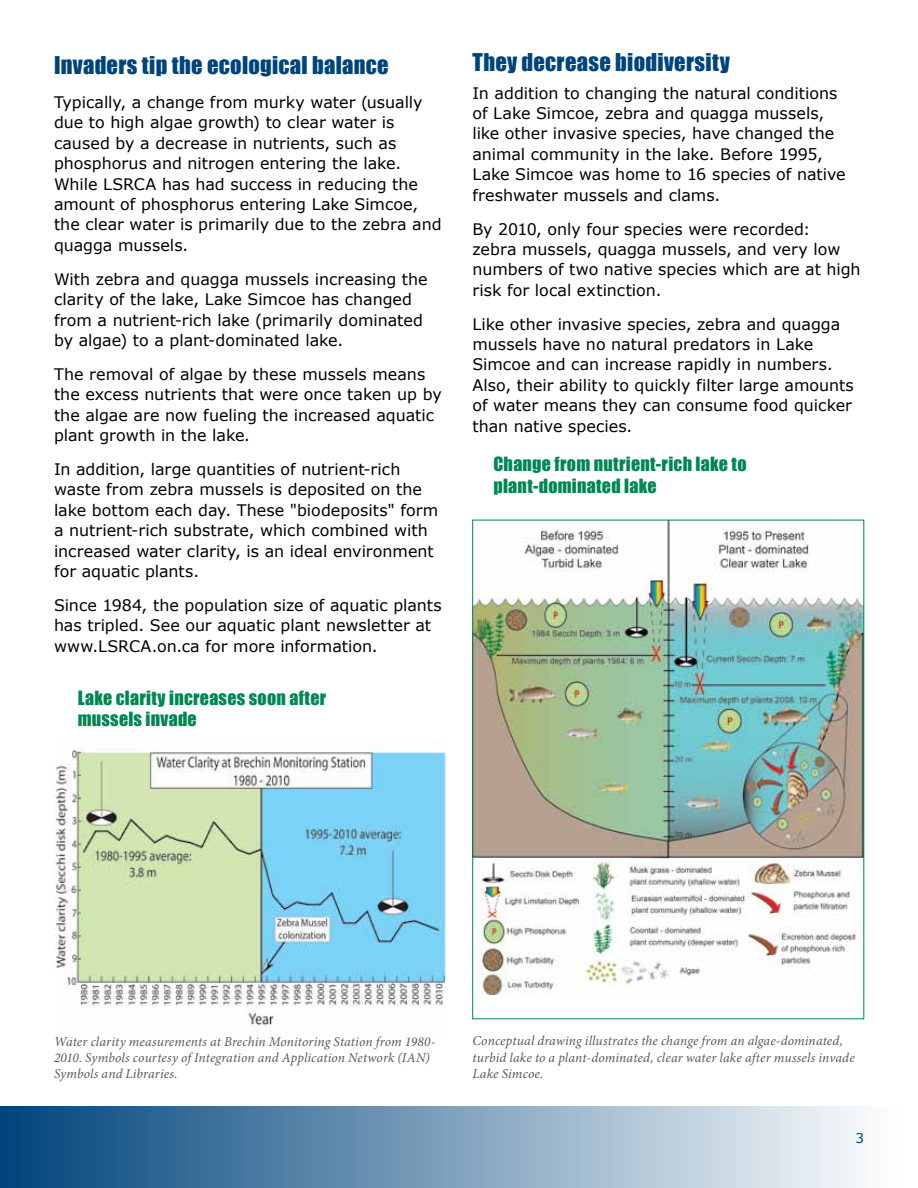
<style>
.page{position:relative;width:918px;height:1188px;background:#fff}
.page>*{position:absolute;margin:0;border:0;box-sizing:border-box;transform-origin:0 0}
.t1{font:22.5px "Impact";letter-spacing:.01em;color:#00447c}
.t2{font:18px/21.6px "Impact";letter-spacing:.015em;color:#008752}
.t3{font:15.9px/20.4px "Verdana";color:#000}
.t4{font:italic 13.5px/16.2px "Minion Pro";letter-spacing:.005em;color:#58595b}
.t5{font:13.5px "Verdana";color:#00447c}
</style>
<div class="page">
<div style="left:0;top:1107px;width:918px;height:81px;background:linear-gradient(to right,#00447c,#fff)"></div>
<img style="left:474px;top:522px;width:388px;height:473px">
<img style="left:55px;top:739px;width:391px;height:287px">
<h1 class="t1" style="left:54px;top:48px;width:336px">Invaders tip the ecological balance</h1>
<p class="t3" style="left:54px;top:92px;width:389px">Typically, a change from murky water (usually due to high algae growth) to clear water is caused by a decrease in nutrients, such as phosphorus and nitrogen entering the lake.<br>While LSRCA has had success in reducing the amount of phosphorus entering Lake Simcoe, the clear water is primarily due to the zebra and quagga mussels.</p>
<p class="t3" style="left:54px;top:269px;width:375px">With zebra and quagga mussels increasing the clarity of the lake, Lake Simcoe has changed from a nutrient-rich lake (primarily dominated by algae) to a plant-dominated lake.</p>
<p class="t3" style="left:54px;top:364px;width:389px">The removal of algae by these mussels means the excess nutrients that were once taken up by the algae are now fueling the increased aquatic plant growth in the lake.</p>
<p class="t3" style="left:54px;top:459px;width:386px">In addition, large quantities of nutrient-rich waste from zebra mussels is deposited on the lake bottom each day. These "biodeposits" form a nutrient-rich substrate, which combined with increased water clarity, is an ideal environment for aquatic plants.</p>
<p class="t3" style="left:54px;top:595px;width:389px">Since 1984, the population size of aquatic plants has tripled. See our aquatic plant newsletter at www.LSRCA.on.ca for more information.</p>
<p class="t2" style="left:78px;top:687px;width:250px">Lake clarity increases soon after mussels invade</p>
<h1 class="t1" style="left:472px;top:45px;width:259px">They decrease biodiversity</h1>
<p class="t3" style="left:472px;top:82px;width:375px">In addition to changing the natural conditions of Lake Simcoe, zebra and quagga mussels, like other invasive species, have changed the animal community in the lake. Before 1995, Lake Simcoe was home to 16 species of native freshwater mussels and clams.</p>
<p class="t3" style="left:472px;top:218px;width:390px">By 2010, only four species were recorded:<br>zebra mussels, quagga mussels, and very low numbers of two native species which are at high risk for local extinction.</p>
<p class="t3" style="left:472px;top:313px;width:383px">Like other invasive species, zebra and quagga mussels have no natural predators in Lake Simcoe and can increase rapidly in numbers.<br>Also, their ability to quickly filter large amounts of water means they can consume food quicker than native species.</p>
<p class="t2" style="left:494px;top:453px;width:255px">Change from nutrient-rich lake to plant-dominated lake</p>
<p class="t4" style="left:54px;top:1033px;width:383px">Water clarity measurements at Brechin Monitoring Station from 1980-<br>2010. Symbols courtesy of Integration and Application Network (IAN)<br>Symbols and Libraries.</p>
<p class="t4" style="left:472px;top:1033px;width:384px">Conceptual drawing illustrates the change from an algae-dominated, turbid lake to a plant-dominated, clear water lake after mussels invade<br>Lake Simcoe.</p>
<p class="t5" style="left:855px;top:1129px;width:10px">3</p>
</div>
